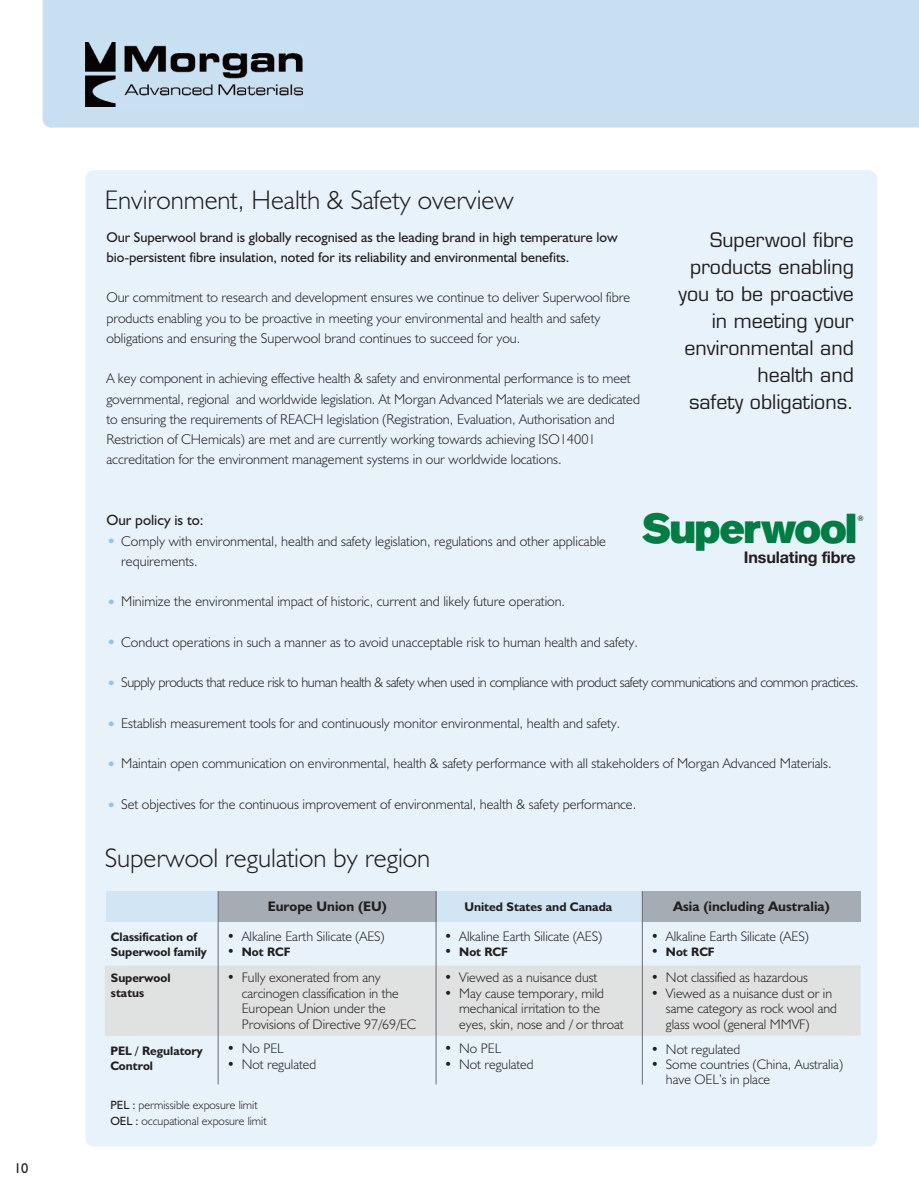
<style>
.page{position:relative;width:919px;height:1189px;background:#fff}
.page>*{position:absolute;margin:0;border:0;box-sizing:border-box;transform-origin:0 0}
.t1{font:41.4px "Volvo Sans Super";letter-spacing:-.035em;color:#007d43}
.t2{font:300 27px "Humanist 521 BT";color:#231f20}
.t3{font:19.5px/27px "Eurostile";color:#231f20;text-align:right}
.t4{font:700 16.05px "Helvetica Neue";letter-spacing:-.01em;color:#231f20}
.t5{font:15px "Humanist 521 BT";color:#231f20}
.t6{font:300 14.25px/20.2px "Humanist 521 BT";color:#231f20}
.t7{font:14.25px/20.2px "Humanist 521 BT";color:#231f20}
.t8{font:300 14.25px "Humanist 521 BT";letter-spacing:-.025em;color:#231f20}
.t9{font:300 13.95px/15.5px "Humanist 521 BT";color:#231f20}
.t10{font:700 13.95px "Humanist 521 BT";color:#231f20}
.t11{font:700 12.6px "Humanist 521 BT";color:#231f20}
.t12{font:700 12.3px/15.1px "Humanist 521 BT";color:#231f20}
.t13{font:300 12px/15.5px "Humanist 521 BT";color:#231f20}
.t14{font:7.5px "Humanist 521 BT";color:#231f20}
.s1{font-weight:400;font-size:16.5px;color:#96c2e8}
.s2{font-weight:400}
.s3{font-weight:400;font-size:13.95px}
</style>
<div class="page">
<div style="left:85px;top:170px;width:792px;height:976px;background:#e8f2fa;border-radius:9px"></div>
<div style="left:43px;top:0;width:875px;height:128px;background:#c8dff2"></div>
<img style="left:85px;top:43px;width:218px;height:63px">
<div style="left:435px;top:891px;width:207px;height:30px;background:#d2e5f5"></div>
<div style="left:105px;top:965px;width:755px;height:70px;background:#e0e1e1"></div>
<div style="left:106px;top:891px;width:188px;height:30px;background:#d2e5f5"></div>
<div style="left:218px;top:891px;width:218px;height:30px;background:#a6acb4"></div>
<hr style="left:218px;top:891px;width:1px;height:193px;background:#696b73">
<hr style="left:435px;top:891px;width:1px;height:193px;background:#696b73">
<div style="left:642px;top:891px;width:218px;height:30px;background:#a6acb4"></div>
<hr style="left:642px;top:891px;width:1px;height:193px;background:#696b73">
<p class="t7" style="left:14px;top:1157px;width:16px">10</p>
<h2 class="t2" style="left:105px;top:184px;width:410px">Environment, Health &amp; Safety overview</h2>
<p class="t7" style="left:106px;top:226px;width:513px">Our Superwool brand is globally recognised as the leading brand in high temperature low bio-persistent fibre insulation, noted for its reliability and environmental benefits.</p>
<p class="t6" style="left:106px;top:287px;width:525px">Our commitment to research and development ensures we continue to deliver Superwool fibre products enabling you to be proactive in meeting your environmental and health and safety obligations and ensuring the Superwool brand continues to succeed for you.</p>
<p class="t6" style="left:106px;top:368px;width:535px">A key component in achieving effective health &amp; safety and environmental performance is to meet governmental, regional and worldwide legislation. At Morgan Advanced Materials we are dedicated to ensuring the requirements of REACH legislation (Registration, Evaluation, Authorisation and Restriction of CHemicals) are met and are currently working towards achieving ISO14001 accreditation for the environment management systems in our worldwide locations.</p>
<h3 class="t3" style="left:678px;top:228px;width:177px">Superwool fibre products enabling you to be proactive in meeting your environmental and health and<br>safety obligations.</h3>
<h1 class="t1" style="left:642px;top:512px;width:217px">Superwool</h1>
<p class="t14" style="left:857px;top:514px;width:8px">®</p>
<p class="t4" style="left:743px;top:551px;width:113px">Insulating fibre</p>
<p class="t5" style="left:106px;top:511px;width:99px">Our policy is to:</p>
<p class="t6" style="left:121px;top:530px;width:486px;text-indent:-15px"><span class="s1">•</span> Comply with environmental, health and safety legislation, regulations and other applicable requirements.</p>
<p class="t6" style="left:106px;top:591px;width:460px"><span class="s1">•</span> Minimize the environmental impact of historic, current and likely future operation.</p>
<p class="t6" style="left:106px;top:631px;width:533px"><span class="s1">•</span> Conduct operations in such a manner as to avoid unacceptable risk to human health and safety.</p>
<p class="t8" style="left:106px;top:674px;width:753px"><span class="s1">•</span> Supply products that reduce risk to human health &amp; safety when used in compliance with product safety communications and common practices.</p>
<p class="t6" style="left:106px;top:712px;width:515px"><span class="s1">•</span> Establish measurement tools for and continuously monitor environmental, health and safety.</p>
<p class="t6" style="left:106px;top:753px;width:726px"><span class="s1">•</span> Maintain open communication on environmental, health &amp; safety performance with all stakeholders of Morgan Advanced Materials.</p>
<p class="t6" style="left:106px;top:793px;width:531px"><span class="s1">•</span> Set objectives for the continuous improvement of environmental, health &amp; safety performance.</p>
<h2 class="t2" style="left:105px;top:842px;width:327px">Superwool regulation by region</h2>
<p class="t10" style="left:268px;top:898px;width:120px">Europe Union (EU)</p>
<p class="t11" style="left:464px;top:899px;width:150px">United States and Canada</p>
<p class="t9" style="left:227px;top:928px;width:159px"><span class="s2">•</span> Alkaline Earth Silicate (AES)</p>
<p class="t12" style="left:227px;top:944px;width:65px"><span class="s3">•</span> Not RCF</p>
<p class="t12" style="left:111px;top:928px;width:97px">Classification of<br>Superwool family</p>
<p class="t9" style="left:444px;top:928px;width:159px"><span class="s2">•</span> Alkaline Earth Silicate (AES)</p>
<p class="t12" style="left:444px;top:944px;width:65px"><span class="s3">•</span> Not RCF</p>
<p class="t9" style="left:242px;top:969px;width:176px;text-indent:-15px"><span class="s2">•</span> Fully exonerated from any carcinogen classification in the<br>European Union under the<br>Provisions of Directive 97/69/EC</p>
<p class="t12" style="left:111px;top:970px;width:61px">Superwool status</p>
<p class="t9" style="left:444px;top:969px;width:154px"><span class="s2">•</span> Viewed as a nuisance dust</p>
<p class="t9" style="left:459px;top:985px;width:166px;text-indent:-15px"><span class="s2">•</span> May cause temporary, mild mechanical irritation to the eyes, skin, nose and / or throat</p>
<p class="t12" style="left:110px;top:1042px;width:94px">PEL / Regulatory<br>Control</p>
<p class="t9" style="left:444px;top:1040px;width:59px"><span class="s2">•</span> No PEL</p>
<p class="t9" style="left:227px;top:1040px;width:59px"><span class="s2">•</span> No PEL</p>
<p class="t9" style="left:227px;top:1056px;width:91px"><span class="s2">•</span> Not regulated</p>
<p class="t9" style="left:444px;top:1056px;width:91px"><span class="s2">•</span> Not regulated</p>
<p class="t13" style="left:110px;top:1097px;width:158px"><span class="s2">PEL :</span> permissible exposure limit<br><span class="s2">OEL :</span> occupational exposure limit</p>
<p class="t10" style="left:673px;top:898px;width:158px">Asia (including Australia)</p>
<p class="t9" style="left:651px;top:928px;width:159px"><span class="s2">•</span> Alkaline Earth Silicate (AES)</p>
<p class="t12" style="left:651px;top:944px;width:65px"><span class="s3">•</span> Not RCF</p>
<p class="t9" style="left:651px;top:969px;width:158px"><span class="s2">•</span> Not classified as hazardous</p>
<p class="t9" style="left:666px;top:985px;width:173px;text-indent:-15px"><span class="s2">•</span> Viewed as a nuisance dust or in same category as rock wool and glass wool (general MMVF)</p>
<p class="t9" style="left:651px;top:1041px;width:91px"><span class="s2">•</span> Not regulated</p>
<p class="t9" style="left:666px;top:1056px;width:178px;text-indent:-15px"><span class="s2">•</span> Some countries (China, Australia) have OEL’s in place</p>
</div>
